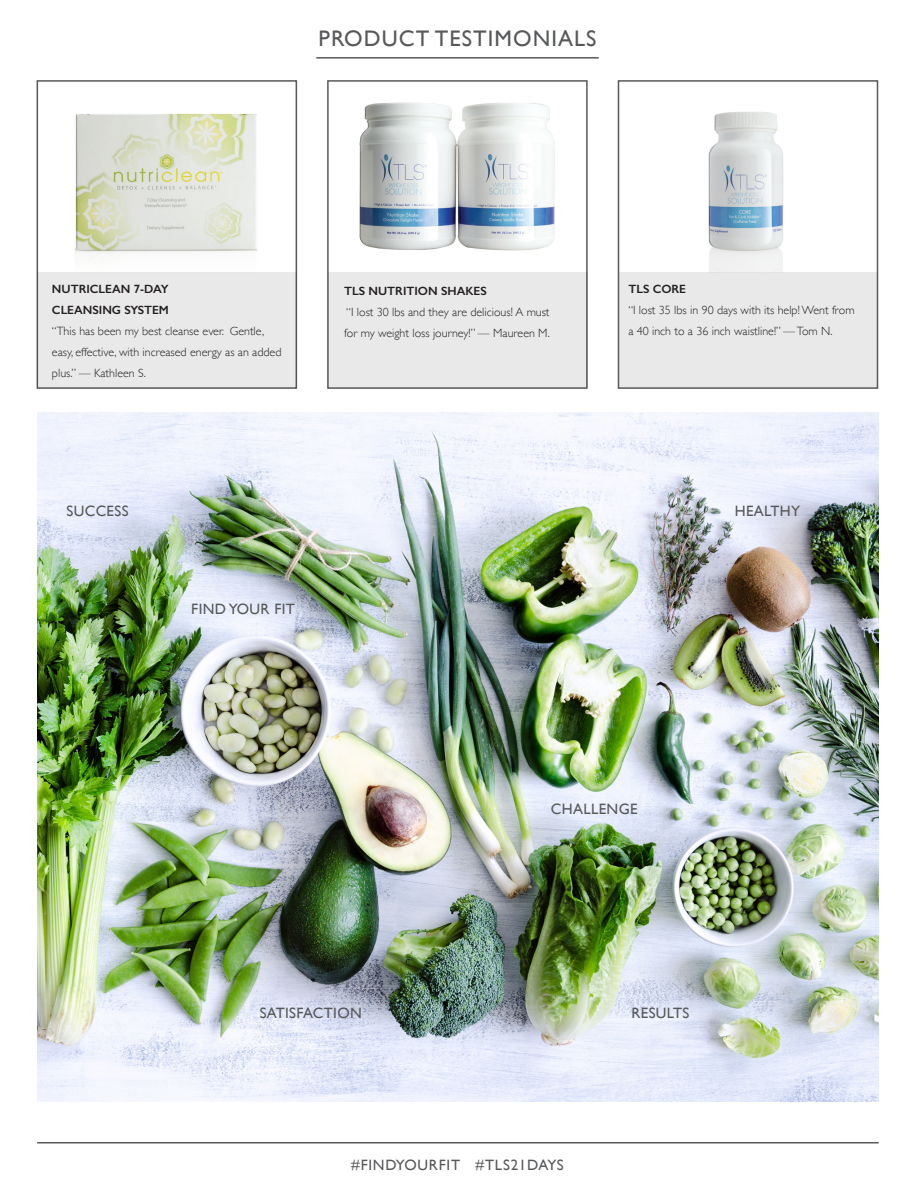
<style>
.page{position:relative;width:918px;height:1188px;background:#fff}
.page>*{position:absolute;margin:0;border:0;box-sizing:border-box;transform-origin:0 0}
.t1{font:22.5px "Gill Sans";letter-spacing:.045em;color:#57585a}
.t2{font:15px "Gill Sans";letter-spacing:.025em;color:#57585a}
.t3{font:15px "Gill Sans";letter-spacing:.05em;color:#57585a}
.t4{font:300 12px/21px "Gill Sans";color:#231f20}
.t5{font:600 12px/21px "Gill Sans";color:#231f20}
</style>
<div class="page">
<div style="left:618px;top:273px;width:260px;height:115px;background:#e9e9e9"></div>
<hr style="left:37px;top:1142px;width:842px;height:1px;background:#57585a">
<hr style="left:316px;top:57px;width:283px;height:2px;background:#57585a">
<img style="left:68px;top:113px;width:198px;height:160px">
<img style="left:355px;top:102px;width:205px;height:171px">
<img style="left:662px;top:112px;width:169px;height:161px">
<div style="left:37px;top:80px;width:260px;height:309px;border:2px solid #57585a"></div>
<div style="left:618px;top:80px;width:260px;height:309px;border:2px solid #57585a"></div>
<div style="left:327px;top:80px;width:261px;height:309px;border:2px solid #57585a"></div>
<div style="left:37px;top:273px;width:259px;height:115px;background:#e9e9e9"></div>
<div style="left:328px;top:273px;width:259px;height:115px;background:#e9e9e9"></div>
<img style="left:37px;top:413px;width:842px;height:688px">
<h1 class="t1" style="left:318px;top:25px;width:280px">PRODUCT TESTIMONIALS</h1>
<p class="t5" style="left:52px;top:279px;width:118px">NUTRICLEAN 7-DAY<br>CLEANSING SYSTEM</p>
<p class="t4" style="left:52px;top:320px;width:231px">“This has been my best cleanse ever. Gentle, easy, effective, with increased energy as an added plus.” — Kathleen S.</p>
<p class="t5" style="left:344px;top:280px;width:144px">TLS NUTRITION SHAKES</p>
<p class="t4" style="left:344px;top:301px;width:207px">“I lost 30 lbs and they are delicious! A must for my weight loss journey!” — Maureen M.</p>
<p class="t2" style="left:67px;top:502px;width:64px">SUCCESS</p>
<p class="t2" style="left:191px;top:600px;width:105px">FIND YOUR FIT</p>
<p class="t5" style="left:628px;top:279px;width:59px">TLS CORE</p>
<p class="t4" style="left:628px;top:299px;width:228px">“I lost 35 lbs in 90 days with its help! Went from a 40 inch to a 36 inch waistline!” — Tom N.</p>
<p class="t2" style="left:735px;top:502px;width:67px">HEALTHY</p>
<p class="t2" style="left:551px;top:800px;width:88px">CHALLENGE</p>
<p class="t2" style="left:260px;top:1004px;width:104px">SATISFACTION</p>
<p class="t3" style="left:351px;top:1156px;width:214px">#FINDYOURFIT #TLS21DAYS</p>
<p class="t2" style="left:631px;top:1004px;width:59px">RESULTS</p>
</div>
